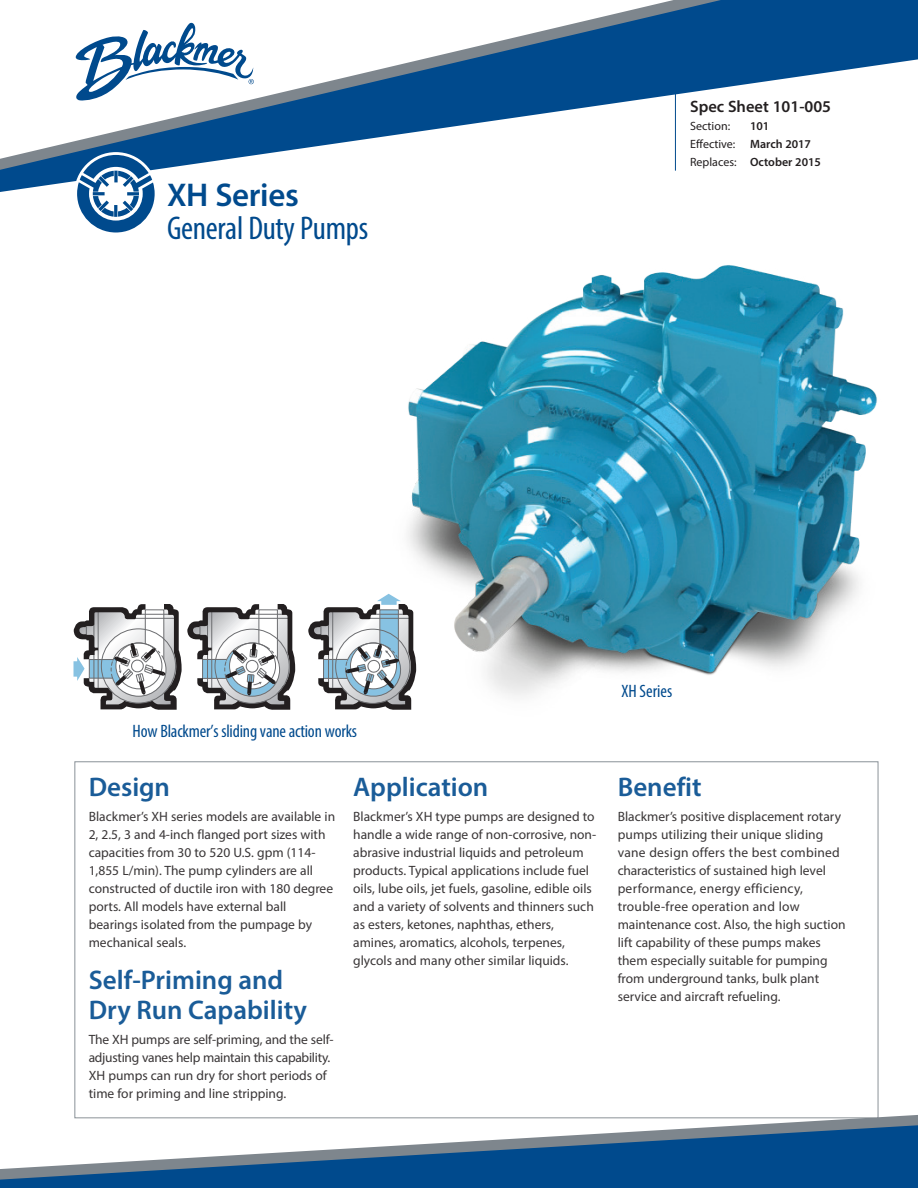
<style>
.page{position:relative;width:918px;height:1188px;background:#fff}
.page>*{position:absolute;margin:0;border:0;box-sizing:border-box;transform-origin:0 0}
.t1{font:condensed 33px "Myriad Pro";letter-spacing:-.01em;color:#004a8d}
.t2{font:600 33px "Myriad Pro";letter-spacing:-.01em;color:#004a8d}
.t3{font:600 27px/30px "Myriad Pro";color:#004a8d}
.t4{font:condensed 18px "Myriad Pro";letter-spacing:-.01em;color:#004a8d}
.t5{font:600 16.5px "Myriad Pro";color:#231f20}
.t6{font:13.5px/18px "Myriad Pro";color:#231f20}
.t7{font:600 12px/18px "Myriad Pro";color:#231f20}
.t8{font:12px "Myriad Pro";color:#231f20}
.s1{font-weight:400}
</style>
<div class="page">
<div style="left:0;top:1180px;width:918px;height:8px;background:#004a8d"></div>
<svg style="left:0;top:1115px;width:918px;height:65px"></svg>
<svg style="left:0;top:0;width:918px;height:192px"></svg>
<svg style="left:0;top:0;width:721px;height:170px"></svg>
<svg style="left:74px;top:21px;width:180px;height:80px"></svg>
<div style="left:74px;top:152px;width:83px;height:83px;background:#fff;border-radius:50%"></div>
<svg style="left:77px;top:155px;width:78px;height:78px"></svg>
<svg style="left:308px;top:607px;width:26px;height:87px"></svg>
<svg style="left:74px;top:604px;width:221px;height:106px"></svg>
<div style="left:75px;top:762px;width:803px;height:356px;background:#fff"></div>
<img style="left:334px;top:265px;width:543px;height:445px">
<h1 class="t2" style="left:167px;top:174px;width:133px">XH Series</h1>
<h1 class="t1" style="left:167px;top:208px;width:203px">General Duty Pumps</h1>
<p class="t5" style="left:690px;top:96px;width:142px">Spec Sheet 101-005</p>
<p class="t8" style="left:690px;top:118px;width:42px">Section:</p>
<p class="t7" style="left:690px;top:116px;width:132px;text-indent:60px">101<br><span class="s1">Effective:</span> March 2017<br><span class="s1">Replaces:</span> October 2015</p>
<h3 class="t4" style="left:133px;top:720px;width:226px">How Blackmer’s sliding vane action works</h3>
<h2 class="t3" style="left:89px;top:771px;width:83px">Design</h2>
<p class="t6" style="left:89px;top:807px;width:248px">Blackmer’s XH series models are available in 2, 2.5, 3 and 4-inch flanged port sizes with capacities from 30 to 520 U.S. gpm (114- 1,855 L/min). The pump cylinders are all constructed of ductile iron with 180 degree ports. All models have external ball bearings isolated from the pumpage by mechanical seals.</p>
<h2 class="t3" style="left:89px;top:965px;width:220px">Self-Priming and<br>Dry Run Capability</h2>
<p class="t6" style="left:89px;top:1030px;width:247px">The XH pumps are self-priming, and the self&shy;adjusting vanes help maintain this capability.<br>XH pumps can run dry for short periods of time for priming and line stripping.</p>
<h2 class="t3" style="left:353px;top:771px;width:137px">Application</h2>
<p class="t6" style="left:353px;top:807px;width:245px">Blackmer’s XH type pumps are designed to handle a wide range of non-corrosive, non&shy;abrasive industrial liquids and petroleum products. Typical applications include fuel oils, lube oils, jet fuels, gasoline, edible oils and a variety of solvents and thinners such as esters, ketones, naphthas, ethers, amines, aromatics, alcohols, terpenes, glycols and many other similar liquids.</p>
<h3 class="t4" style="left:621px;top:680px;width:52px">XH Series</h3>
<h2 class="t3" style="left:618px;top:771px;width:85px">Benefit</h2>
<p class="t6" style="left:618px;top:807px;width:230px">Blackmer’s positive displacement rotary pumps utilizing their unique sliding vane design offers the best combined characteristics of sustained high level performance, energy efficiency, trouble-free operation and low maintenance cost. Also, the high suction lift capability of these pumps makes them especially suitable for pumping from underground tanks, bulk plant service and aircraft refueling.</p>
</div>
